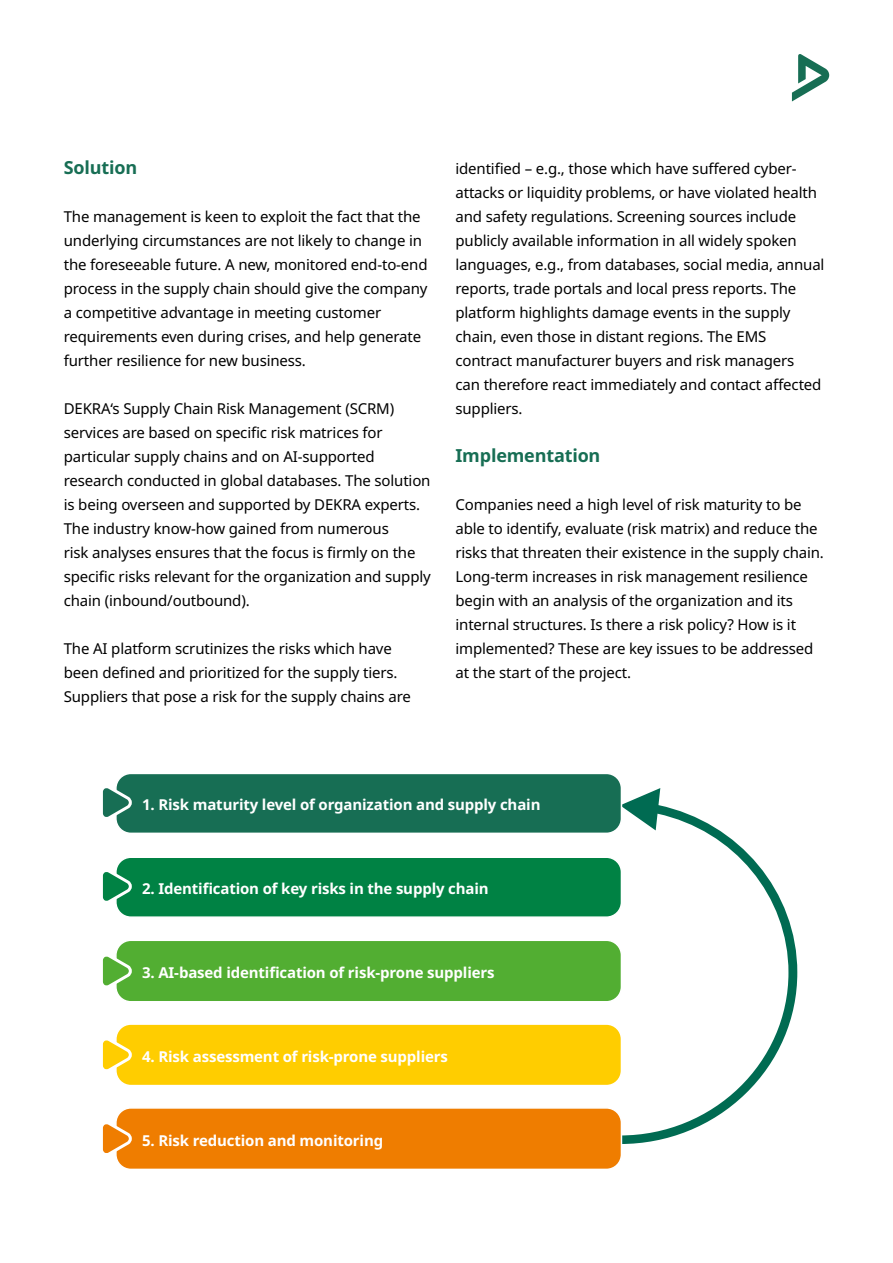
<style>
.page{position:relative;width:893px;height:1263px;background:#fff}
.page>*{position:absolute;margin:0;border:0;box-sizing:border-box;transform-origin:0 0}
.t1{font:700 18px "Noto Sans";letter-spacing:-.01em;color:#176e54}
.t2{font:15px/24px "Noto Sans";letter-spacing:-.01em;color:#000}
.t3{font:700 15px "Noto Sans";letter-spacing:-.01em;color:#fff}
</style>
<div class="page">
<svg style="left:792px;top:54px;width:37px;height:47px"></svg>
<svg style="left:622px;top:788px;width:175px;height:356px"></svg>
<div style="left:116px;top:773px;width:505px;height:60px;background:#176e54;border-radius:15px"></div>
<div style="left:115px;top:773px;width:507px;height:61px;border:2px solid #fff;border-radius:15px"></div>
<svg style="left:102px;top:782px;width:30px;height:41px"></svg>
<div style="left:116px;top:857px;width:505px;height:60px;background:#008244;border-radius:15px"></div>
<div style="left:115px;top:856px;width:507px;height:62px;border:2px solid #fff;border-radius:15px"></div>
<svg style="left:102px;top:866px;width:30px;height:41px"></svg>
<div style="left:116px;top:940px;width:505px;height:62px;background:#52ae32;border-radius:15px"></div>
<div style="left:115px;top:939px;width:507px;height:63px;border:2px solid #fff;border-radius:15px"></div>
<svg style="left:102px;top:951px;width:30px;height:40px"></svg>
<div style="left:116px;top:1024px;width:505px;height:61px;background:#ffcd00;border-radius:15px"></div>
<div style="left:115px;top:1023px;width:507px;height:63px;border:2px solid #fff;border-radius:15px"></div>
<svg style="left:102px;top:1034px;width:30px;height:41px"></svg>
<div style="left:116px;top:1108px;width:505px;height:61px;background:#ef7d00;border-radius:15px"></div>
<div style="left:115px;top:1107px;width:507px;height:63px;border:2px solid #fff;border-radius:15px"></div>
<svg style="left:102px;top:1118px;width:30px;height:41px"></svg>
<p class="t1" style="left:64px;top:157px;width:75px">Solution</p>
<p class="t2" style="left:64px;top:205px;width:365px">The management is keen to exploit the fact that the underlying circumstances are not likely to change in the foreseeable future. A new, monitored end-to-end process in the supply chain should give the company a competitive advantage in meeting customer requirements even during crises, and help generate further resilience for new business.</p>
<p class="t2" style="left:64px;top:397px;width:368px">DEKRA‘s Supply Chain Risk Management (SCRM) services are based on specific risk matrices for particular supply chains and on AI-supported research conducted in global databases. The solution is being overseen and supported by DEKRA experts.<br>The industry know-how gained from numerous<br>risk analyses ensures that the focus is firmly on the specific risks relevant for the organization and supply chain (inbound/outbound).</p>
<p class="t2" style="left:64px;top:637px;width:349px">The AI platform scrutinizes the risks which have been defined and prioritized for the supply tiers.<br>Suppliers that pose a risk for the supply chains are</p>
<p class="t2" style="left:455px;top:157px;width:370px">identified – e.g., those which have suffered cyber&shy;attacks or liquidity problems, or have violated health and safety regulations. Screening sources include publicly available information in all widely spoken languages, e.g., from databases, social media, annual reports, trade portals and local press reports. The platform highlights damage events in the supply chain, even those in distant regions. The EMS contract manufacturer buyers and risk managers<br>can therefore react immediately and contact affected suppliers.</p>
<p class="t1" style="left:455px;top:445px;width:146px">Implementation</p>
<p class="t2" style="left:455px;top:493px;width:370px">Companies need a high level of risk maturity to be able to identify, evaluate (risk matrix) and reduce the risks that threaten their existence in the supply chain.<br>Long-term increases in risk management resilience begin with an analysis of the organization and its internal structures. Is there a risk policy? How is it implemented? These are key issues to be addressed at the start of the project.</p>
<p class="t3" style="left:142px;top:796px;width:400px">1. Risk maturity level of organization and supply chain</p>
<p class="t3" style="left:142px;top:880px;width:348px">2. Identification of key risks in the supply chain</p>
<p class="t3" style="left:142px;top:964px;width:354px">3. AI-based identification of risk-prone suppliers</p>
<p class="t3" style="left:142px;top:1048px;width:307px">4. Risk assessment of risk-prone suppliers</p>
<p class="t3" style="left:142px;top:1132px;width:243px">5. Risk reduction and monitoring</p>
</div>
